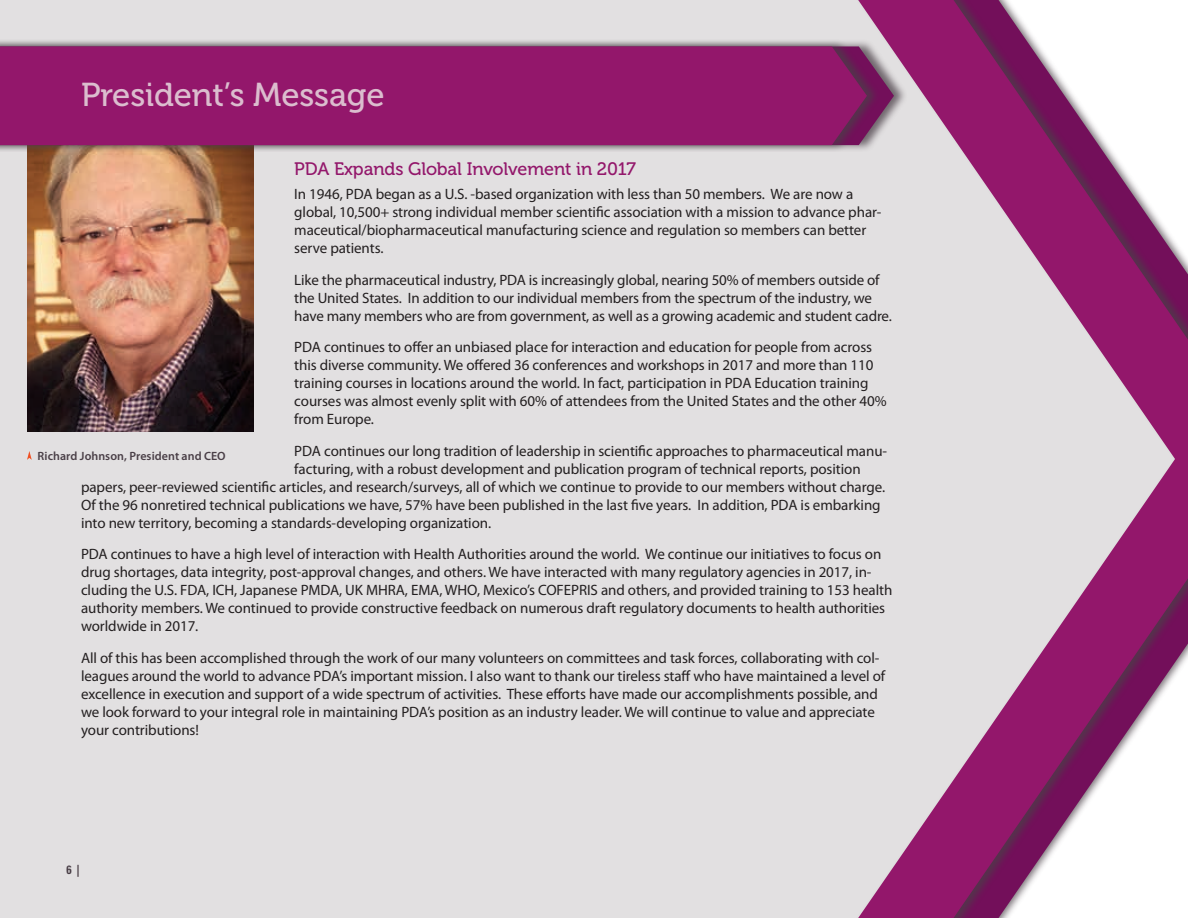
<style>
.page{position:relative;width:1188px;height:918px;background:#fff}
.page>*{position:absolute;margin:0;border:0;box-sizing:border-box;transform-origin:0 0}
.Headline{font:33px "Museo 500";letter-spacing:-.005em;color:#dbbdce}
.Subhead{font:18px "Museo 500";letter-spacing:-.005em;color:#93176b}
.Body_Text{font:15px/18px "Myriad Pro";letter-spacing:-.005em;color:#231f20}
.Body_Text-2{font:600 12px "Myriad Pro";letter-spacing:.005em;color:#4a3f47}
.t1{font:700 condensed 12px "Zurich BT";color:#4a3f47}
</style>
<div class="page">
<div style="left:0;top:0;width:849px;height:918px;background:#e2e0e1"></div>
<img style="left:27px;top:153px;width:227px;height:279px">
<div style="left:0;top:39px;width:881px;height:114px;background:#4a3f47;opacity:.75"></div>
<div style="left:0;top:46px;width:849px;height:99px;background:#93176b"></div>
<div style="left:849px;top:0;width:339px;height:918px;background:#4a3f47;opacity:.75"></div>
<svg style="left:858px;top:0;width:330px;height:918px;background:#c69db9"></svg>
<svg style="left:27px;top:451px;width:5px;height:9px"></svg>
<p class="Headline" style="left:81px;top:76px;width:305px">President’s Message</p>
<p class="Subhead" style="left:294px;top:159px;width:343px">PDA Expands Global Involvement in 2017</p>
<p class="Body_Text" style="left:294px;top:185px;width:589px">In 1946, PDA began as a U.S. -based organization with less than 50 members. We are now a global, 10,500+ strong individual member scientific association with a mission to advance phar&shy;maceutical/biopharmaceutical manufacturing science and regulation so members can better serve patients.</p>
<p class="Body_Text" style="left:294px;top:271px;width:599px">Like the pharmaceutical industry, PDA is increasingly global, nearing 50% of members outside of the United States. In addition to our individual members from the spectrum of the industry, we have many members who are from government, as well as a growing academic and student cadre.</p>
<p class="Body_Text" style="left:294px;top:338px;width:594px">PDA continues to offer an unbiased place for interaction and education for people from across this diverse community. We offered 36 conferences and workshops in 2017 and more than 110 training courses in locations around the world. In fact, participation in PDA Education training courses was almost evenly split with 60% of attendees from the United States and the other 40% from Europe.</p>
<p class="Body_Text" style="left:294px;top:442px;width:594px">PDA continues our long tradition of leadership in scientific approaches to pharmaceutical manu-</p>
<p class="Body_Text" style="left:294px;top:460px;width:568px">facturing, with a robust development and publication program of technical reports, position</p>
<p class="Body_Text" style="left:81px;top:478px;width:806px">papers, peer-reviewed scientific articles, and research/surveys, all of which we continue to provide to our members without charge.</p>
<p class="Body_Text" style="left:81px;top:496px;width:801px">Of the 96 nonretired technical publications we have, 57% have been published in the last five years. In addition, PDA is embarking</p>
<p class="Body_Text" style="left:81px;top:514px;width:412px">into new territory, becoming a standards-developing organization.</p>
<p class="Body_Text" style="left:81px;top:545px;width:813px">PDA continues to have a high level of interaction with Health Authorities around the world. We continue our initiatives to focus on drug shortages, data integrity, post-approval changes, and others. We have interacted with many regulatory agencies in 2017, in&shy;cluding the U.S. FDA, ICH, Japanese PMDA, UK MHRA, EMA, WHO, Mexico’s COFEPRIS and others, and provided training to 153 health authority members. We continued to provide constructive feedback on numerous draft regulatory documents to health authorities worldwide in 2017.</p>
<p class="Body_Text" style="left:81px;top:649px;width:806px">All of this has been accomplished through the work of our many volunteers on committees and task forces, collaborating with col&shy;leagues around the world to advance PDA’s important mission. I also want to thank our tireless staff who have maintained a level of excellence in execution and support of a wide spectrum of activities. These efforts have made our accomplishments possible, and we look forward to your integral role in maintaining PDA’s position as an industry leader. We will continue to value and appreciate your contributions!</p>
<p class="Body_Text-2" style="left:38px;top:448px;width:190px">Richard Johnson, President and CEO</p>
<p class="t1" style="left:66px;top:862px;width:16px">6 |</p>
</div>
